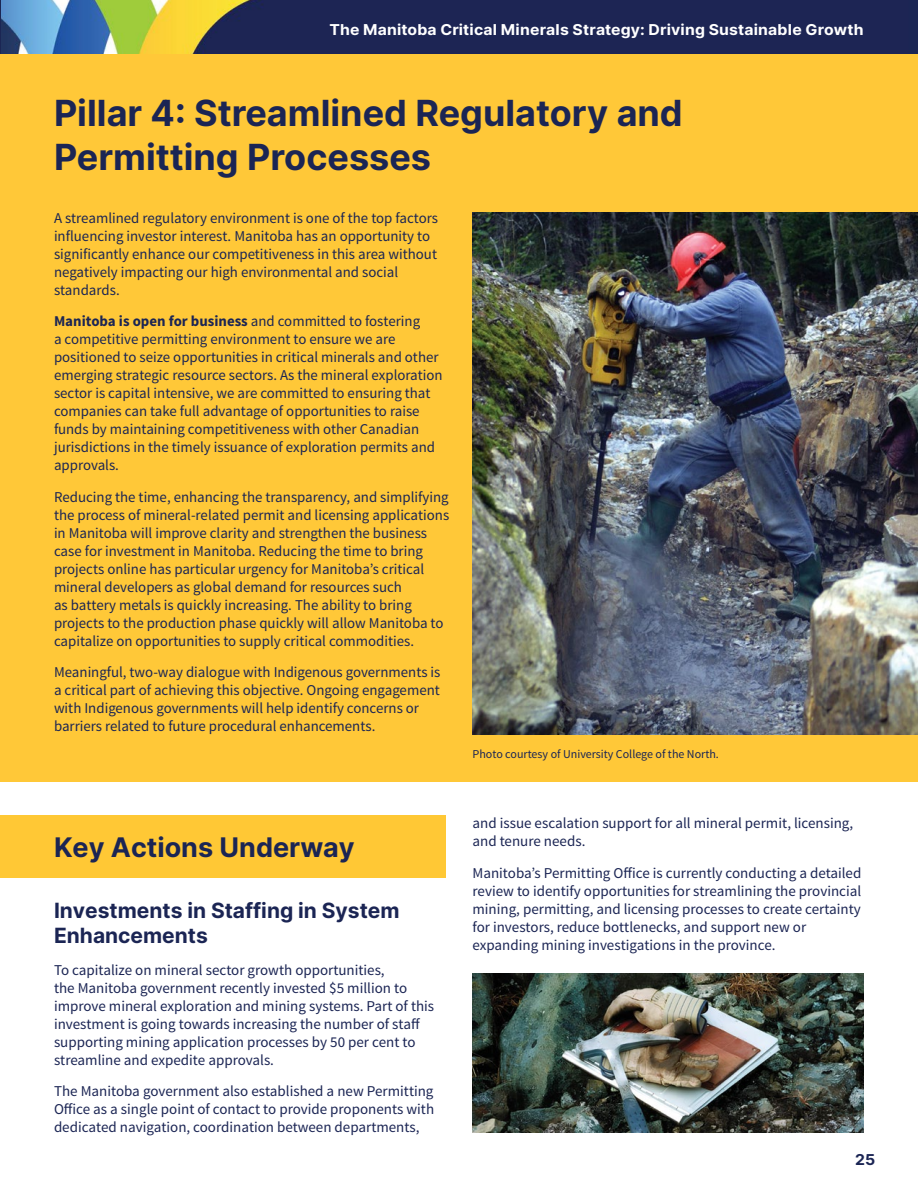
<style>
.page{position:relative;width:918px;height:1188px;background:#fff}
.page>*{position:absolute;margin:0;border:0;box-sizing:border-box;transform-origin:0 0}
.t1{font:700 36px/43.2px "Inter";color:#1b2554}
.t2{font:700 27px "Inter";color:#1b2554}
.t3{font:700 21px/25.2px "Inter";color:#1b2554}
.t4{font:15px/18px "Source Sans Pro";color:#1b2554}
.t5{font:700 15px "Inter";letter-spacing:.01em;color:#fff;scale:1.05 1}
.t6{font:700 15px "Inter";color:#1b2554;scale:1.05 1}
.t7{font:12px "Source Sans Pro";color:#1b2554}
.s1{font-weight:700}
</style>
<div class="page">
<img style="left:0;top:0;width:918px;height:54px">
<div style="left:0;top:815px;width:446px;height:63px;background:#ffc835"></div>
<div style="left:0;top:54px;width:918px;height:727px;background:#ffc838"></div>
<img style="left:472px;top:212px;width:446px;height:522px">
<img style="left:472px;top:974px;width:392px;height:158px">
<p class="t5" style="left:329px;top:19px;width:510px">The Manitoba Critical Minerals Strategy: Driving Sustainable Growth</p>
<h1 class="t1" style="left:54px;top:91px;width:630px">Pillar 4: Streamlined Regulatory and<br>Permitting Processes</h1>
<p class="t4" style="left:54px;top:209px;width:386px">A streamlined regulatory environment is one of the top factors influencing investor interest. Manitoba has an opportunity to significantly enhance our competitiveness in this area without negatively impacting our high environmental and social standards.</p>
<p class="t4" style="left:54px;top:313px;width:390px"><span class="s1">Manitoba is open for business</span> and committed to fostering<br>a competitive permitting environment to ensure we are positioned to seize opportunities in critical minerals and other emerging strategic resource sectors. As the mineral exploration sector is capital intensive, we are committed to ensuring that companies can take full advantage of opportunities to raise funds by maintaining competitiveness with other Canadian jurisdictions in the timely issuance of exploration permits and approvals.</p>
<p class="t4" style="left:54px;top:488px;width:397px">Reducing the time, enhancing the transparency, and simplifying the process of mineral-related permit and licensing applications in Manitoba will improve clarity and strengthen the business case for investment in Manitoba. Reducing the time to bring projects online has particular urgency for Manitoba’s critical mineral developers as global demand for resources such<br>as battery metals is quickly increasing. The ability to bring projects to the production phase quickly will allow Manitoba to capitalize on opportunities to supply critical commodities.</p>
<p class="t4" style="left:54px;top:664px;width:388px">Meaningful, two-way dialogue with Indigenous governments is a critical part of achieving this objective. Ongoing engagement with Indigenous governments will help identify concerns or barriers related to future procedural enhancements.</p>
<p class="t7" style="left:472px;top:747px;width:248px">Photo courtesy of University College of the North.</p>
<h2 class="t2" style="left:54px;top:828px;width:302px">Key Actions Underway</h2>
<h3 class="t3" style="left:54px;top:898px;width:347px">Investments in Staffing in System<br>Enhancements</h3>
<p class="t4" style="left:54px;top:961px;width:382px">To capitalize on mineral sector growth opportunities,<br>the Manitoba government recently invested $5 million to improve mineral exploration and mining systems. Part of this investment is going towards increasing the number of staff supporting mining application processes by 50 per cent to streamline and expedite approvals.</p>
<p class="t4" style="left:54px;top:1083px;width:382px;text-align:justify">The Manitoba government also established a new Permitting Office as a single point of contact to provide proponents with dedicated navigation, coordination between departments,</p>
<p class="t4" style="left:472px;top:815px;width:382px">and issue escalation support for all mineral permit, licensing, and tenure needs.</p>
<p class="t4" style="left:472px;top:864px;width:390px">Manitoba’s Permitting Office is currently conducting a detailed review to identify opportunities for streamlining the provincial mining, permitting, and licensing processes to create certainty for investors, reduce bottlenecks, and support new or expanding mining investigations in the province.</p>
<p class="t6" style="left:855px;top:1148px;width:21px">25</p>
</div>
